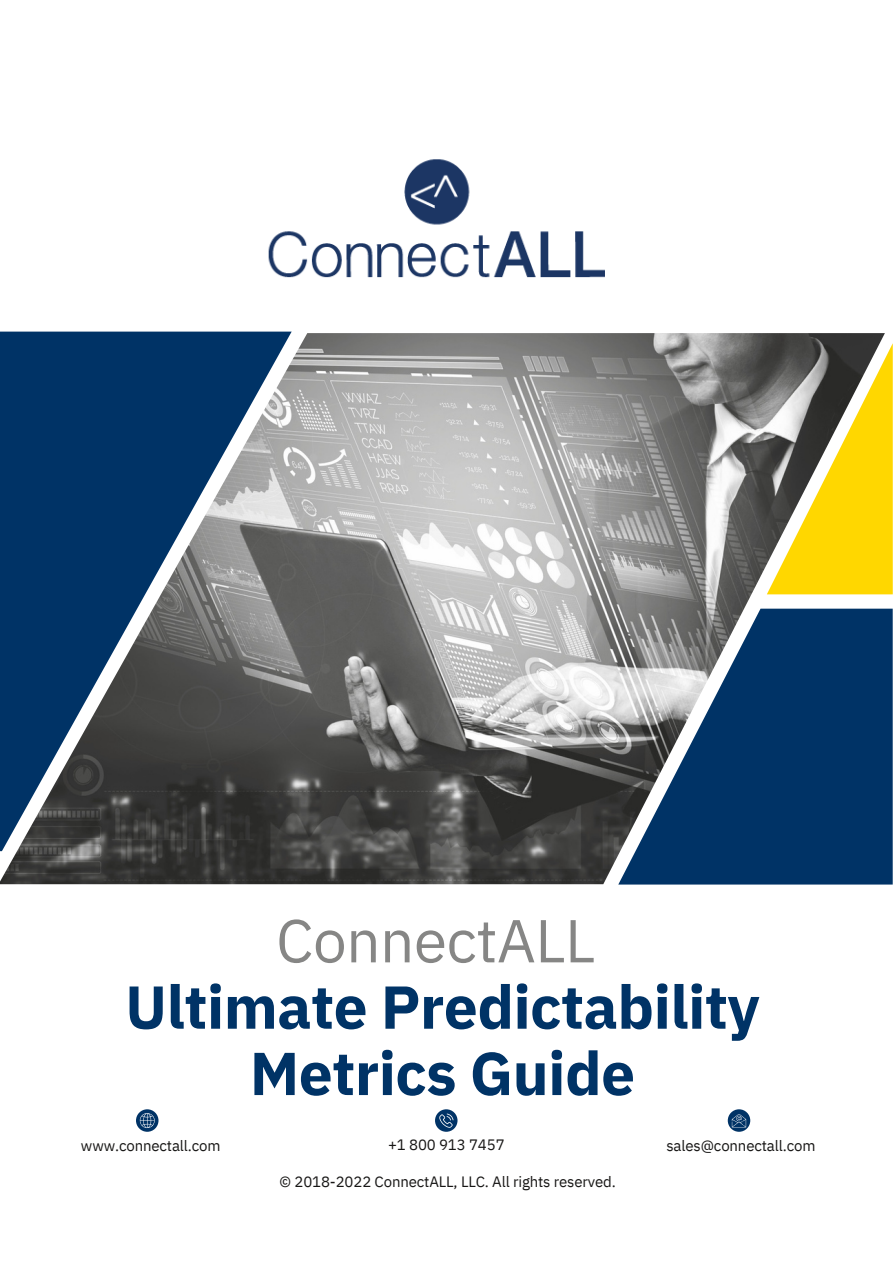
<style>
.page{position:relative;width:893px;height:1264px;background:#fff}
.page>*{position:absolute;margin:0;border:0;box-sizing:border-box;transform-origin:0 0}
.t1{font:700 60.45px/66.3px "IBM Plex Sans";letter-spacing:-.01em;color:#036;text-align:center}
.t2{font:60.45px "IBM Plex Sans";letter-spacing:-.01em;color:#868685}
.t3{font:15px "IBM Plex Sans";letter-spacing:-.01em;color:#171615}
</style>
<div class="page">
<div style="left:136px;top:1109px;width:22px;height:22px;background:#036;border-radius:50%"></div>
<div style="left:435px;top:1109px;width:22px;height:22px;background:#036;border-radius:50%"></div>
<svg style="left:727px;top:1109px;width:23px;height:22px"></svg>
<img style="left:268px;top:159px;width:337px;height:119px">
<div style="left:884px;top:608px;width:8px;height:276px;background:#036"></div>
<div style="left:884px;top:345px;width:8px;height:249px;background:#ffd700"></div>
<img style="left:0;top:333px;width:884px;height:551px">
<svg style="left:139px;top:1113px;width:16px;height:15px"></svg>
<svg style="left:439px;top:1113px;width:14px;height:14px"></svg>
<svg style="left:731px;top:1114px;width:15px;height:13px"></svg>
<h1 class="t2" style="left:276px;top:900px;width:321px">ConnectALL</h1>
<h1 class="t1" style="left:125px;top:972px;width:636px">Ultimate Predictability<br>Metrics Guide</h1>
<p class="t3" style="left:81px;top:1135px;width:141px">www.connectall.com</p>
<p class="t3" style="left:388px;top:1134px;width:118px">+1 800 913 7457</p>
<p class="t3" style="left:279px;top:1171px;width:338px">©️ 2018-2022 ConnectALL, LLC. All rights reserved.</p>
<p class="t3" style="left:666px;top:1135px;width:150px">sales@connectall.com</p>
</div>
